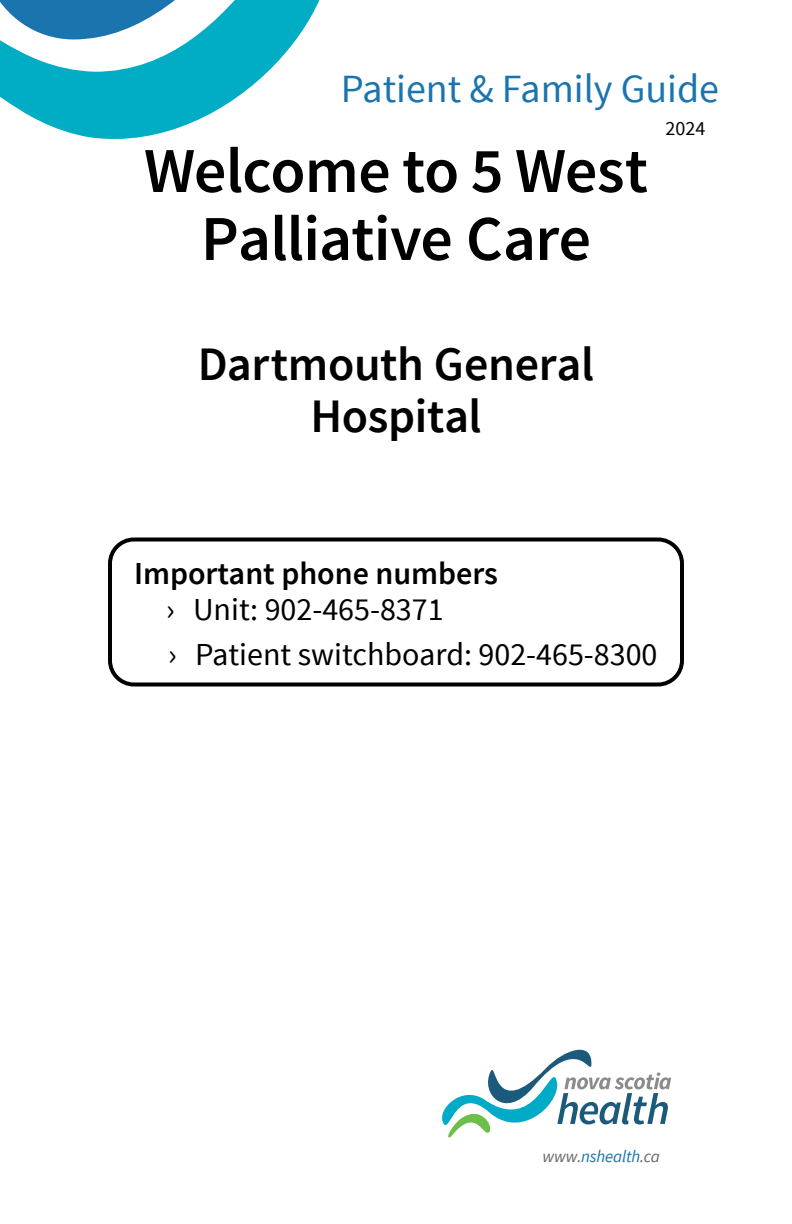
<style>
.page{position:relative;width:792px;height:1224px;background:#fff}
.page>*{position:absolute;margin:0;border:0;box-sizing:border-box;transform-origin:0 0}
.Pamphlet_Title{font:600 64px/68px "Source Sans Pro";letter-spacing:-.015em;color:#000;text-align:center}
.Headings_-_centred{font:600 48px/52px "Source Sans Pro";letter-spacing:-.005em;color:#000;text-align:center}
.t1{font:40px "Source Sans Pro";color:#1a74ad}
.t2{font:32px "Source Sans Pro";color:#000}
.Subheading__small{font:600 32px "Source Sans Pro";color:#000}
.page{font:20px "Source Sans Pro";color:#000}
.t3{font:italic 17px "Source Sans Pro";letter-spacing:-.01em;color:#1a74ad}
.s1{color:#636466}
</style>
<div class="page">
<div style="left:108px;top:538px;width:576px;height:148px;border:4px solid #000;border-radius:24px"></div>
<svg style="left:0;top:0;width:320px;height:139px"></svg>
<svg style="left:442px;top:1050px;width:229px;height:87px"></svg>
<p class="t1" style="left:341px;top:64px;width:380px">Patient &amp; Family Guide</p>
<p class="page" style="left:666px;top:115px;width:41px">2024</p>
<p class="Pamphlet_Title" style="left:144px;top:138px;width:506px">Welcome to 5 West<br>Palliative Care</p>
<p class="Headings_-_centred" style="left:198px;top:339px;width:398px">Dartmouth General<br>Hospital</p>
<p class="Subheading__small" style="left:134px;top:553px;width:365px">Important phone numbers</p>
<p class="t2" style="left:166px;top:589px;width:279px">› Unit: 902-465-8371</p>
<p class="t2" style="left:168px;top:634px;width:491px">› Patient switchboard: 902-465-8300</p>
<p class="t3" style="left:542px;top:1146px;width:119px"><span class="s1">www.</span>nshealth<span class="s1">.ca</span></p>
</div>
